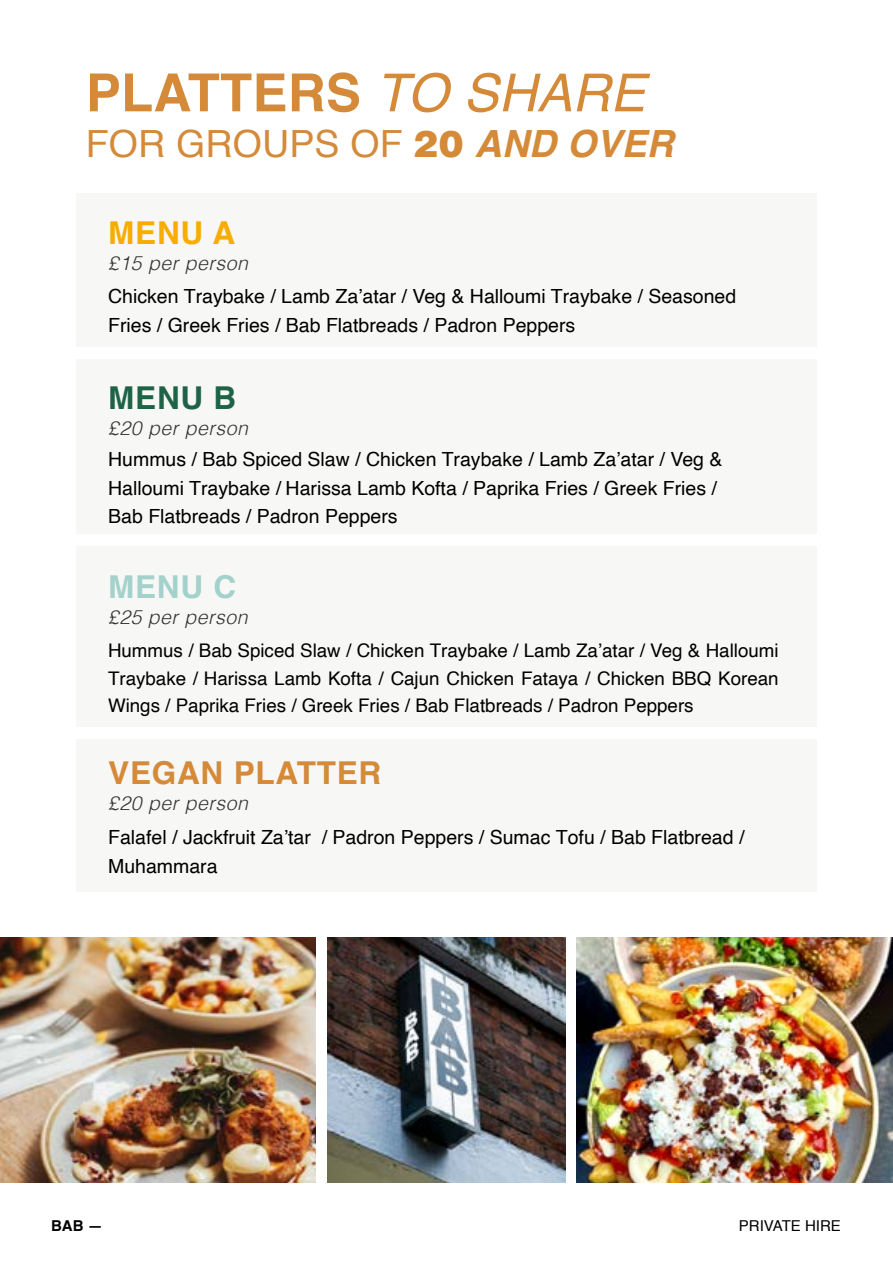
<style>
.page{position:relative;width:893px;height:1263px;background:#fff}
.page>*{position:absolute;margin:0;border:0;box-sizing:border-box;transform-origin:0 0}
.t1{font:700 52.5px "Helvetica";letter-spacing:.005em;color:#d48a38}
.t2{font:37.5px "Helvetica";letter-spacing:.005em;color:#d48a38}
.t3{font:700 31.5px "Helvetica";letter-spacing:.025em;color:#d48a38}
.t4{font:700 31.5px "Helvetica";color:#f8ac00}
.t5{font:700 31.5px "Helvetica";color:#1e6348}
.t6{font:700 31.5px "Helvetica";color:#a3d1cb}
.t7{font:19.5px/28.5px "Helvetica";color:#000}
.t8{font:italic 300 19.5px "Helvetica";letter-spacing:.025em;color:#333232}
.t9{font:18.75px/27.5px "Helvetica";color:#000;text-align:justify}
.t10{font:15px "Helvetica";color:#000}
.t11{font:700 15px "Helvetica";color:#000}
.s1{font-weight:400;font-style:italic}
.s2{font-weight:900}
.s3{font-weight:700;font-style:italic}
</style>
<div class="page">
<img style="left:576px;top:938px;width:317px;height:244px">
<img style="left:328px;top:938px;width:237px;height:244px">
<img style="left:0;top:938px;width:316px;height:244px">
<div style="left:76px;top:193px;width:741px;height:154px;background:#f3f3f2"></div>
<div style="left:76px;top:360px;width:741px;height:174px;background:#f3f3f2"></div>
<div style="left:76px;top:547px;width:741px;height:180px;background:#f3f3f2"></div>
<div style="left:76px;top:740px;width:741px;height:152px;background:#f3f3f2"></div>
<h1 class="t1" style="left:86px;top:61px;width:561px">PLATTERS <span class="s1">TO SHARE</span></h1>
<h2 class="t2" style="left:86px;top:115px;width:589px">FOR GROUPS OF <span class="s2">20</span> <span class="s3">AND OVER</span></h2>
<h3 class="t4" style="left:108px;top:214px;width:129px">MENU A</h3>
<p class="t8" style="left:108px;top:247px;width:141px">£15 per person</p>
<p class="t7" style="left:108px;top:283px;width:629px">Chicken Traybake / Lamb Za’atar / Veg &amp; Halloumi Traybake / Seasoned<br>Fries / Greek Fries / Bab Flatbreads / Padron Peppers</p>
<h3 class="t5" style="left:108px;top:379px;width:130px">MENU B</h3>
<p class="t8" style="left:108px;top:411px;width:141px">£20 per person</p>
<p class="t7" style="left:108px;top:446px;width:616px">Hummus / Bab Spiced Slaw / Chicken Traybake / Lamb Za’atar / Veg &amp;<br>Halloumi Traybake / Harissa Lamb Kofta / Paprika Fries / Greek Fries /<br>Bab Flatbreads / Padron Peppers</p>
<h3 class="t6" style="left:108px;top:568px;width:130px">MENU C</h3>
<p class="t8" style="left:108px;top:600px;width:141px">£25 per person</p>
<p class="t9" style="left:108px;top:638px;width:672px">Hummus / Bab Spiced Slaw / Chicken Traybake / Lamb Za’atar / Veg &amp; Halloumi Traybake / Harissa Lamb Kofta / Cajun Chicken Fataya / Chicken BBQ Korean Wings / Paprika Fries / Greek Fries / Bab Flatbreads / Padron Peppers</p>
<h3 class="t3" style="left:108px;top:754px;width:275px">VEGAN PLATTER</h3>
<p class="t8" style="left:108px;top:786px;width:141px">£20 per person</p>
<p class="t7" style="left:108px;top:824px;width:638px">Falafel / Jackfruit Za’tar / Padron Peppers / Sumac Tofu / Bab Flatbread /<br>Muhammara</p>
<p class="t11" style="left:51px;top:1216px;width:53px">BAB —</p>
<p class="t10" style="left:739px;top:1214px;width:103px">PRIVATE HIRE</p>
</div>
